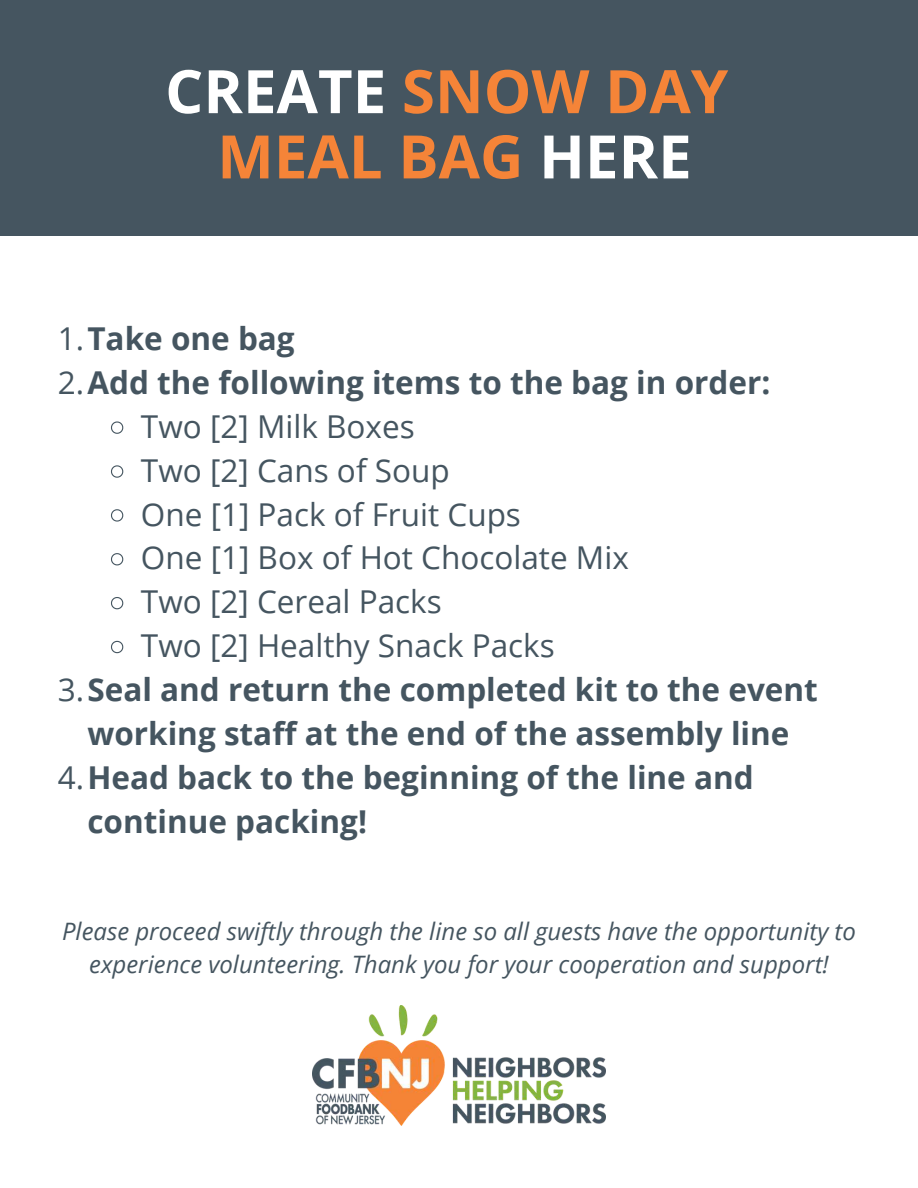
<style>
.page{position:relative;width:918px;height:1188px;background:#455560}
.page>*{position:absolute;margin:0;border:0;box-sizing:border-box;transform-origin:0 0}
.t1{font:700 60px/65.2px "Open Sans";color:#f58438;text-align:center}
.t2{font:700 31.5px "Open Sans";color:#455560}
.t3{font:31.5px "Open Sans";color:#455560}
.t4{font:italic 24px/32.7px "Open Sans";color:#455560;text-align:center}
.s1{color:#fff}
.s2{font-weight:400}
</style>
<div class="page">
<div style="left:0;top:237px;width:918px;height:951px;background:#fff"></div>
<svg style="left:111px;top:421px;width:13px;height:13px"></svg>
<svg style="left:111px;top:465px;width:13px;height:13px"></svg>
<svg style="left:111px;top:509px;width:13px;height:13px"></svg>
<svg style="left:111px;top:553px;width:13px;height:13px"></svg>
<svg style="left:111px;top:597px;width:13px;height:13px"></svg>
<svg style="left:111px;top:640px;width:13px;height:14px"></svg>
<img style="left:312px;top:1005px;width:294px;height:121px">
<h1 class="t1" style="left:165px;top:57px;width:565px"><span class="s1">CREATE</span> SNOW DAY<br>MEAL BAG <span class="s1">HERE</span></h1>
<p class="t2" style="left:58px;top:316px;width:238px"><span class="s2">1.</span>Take one bag</p>
<p class="t2" style="left:58px;top:360px;width:714px"><span class="s2">2.</span>Add the following items to the bag in order:</p>
<p class="t3" style="left:141px;top:405px;width:275px">Two [2] Milk Boxes</p>
<p class="t3" style="left:141px;top:449px;width:310px">Two [2] Cans of Soup</p>
<p class="t3" style="left:141px;top:493px;width:382px">One [1] Pack of Fruit Cups</p>
<p class="t3" style="left:141px;top:536px;width:489px">One [1] Box of Hot Chocolate Mix</p>
<p class="t3" style="left:141px;top:580px;width:302px">Two [2] Cereal Packs</p>
<p class="t3" style="left:141px;top:624px;width:415px">Two [2] Healthy Snack Packs</p>
<p class="t2" style="left:58px;top:667px;width:762px"><span class="s2">3.</span>Seal and return the completed kit to the event</p>
<p class="t2" style="left:87px;top:711px;width:704px">working staff at the end of the assembly line</p>
<p class="t2" style="left:58px;top:755px;width:697px"><span class="s2">4.</span>Head back to the beginning of the line and</p>
<p class="t2" style="left:87px;top:799px;width:281px">continue packing!</p>
<p class="t4" style="left:62px;top:914px;width:795px">Please proceed swiftly through the line so all guests have the opportunity to experience volunteering. Thank you for your cooperation and support!</p>
</div>
